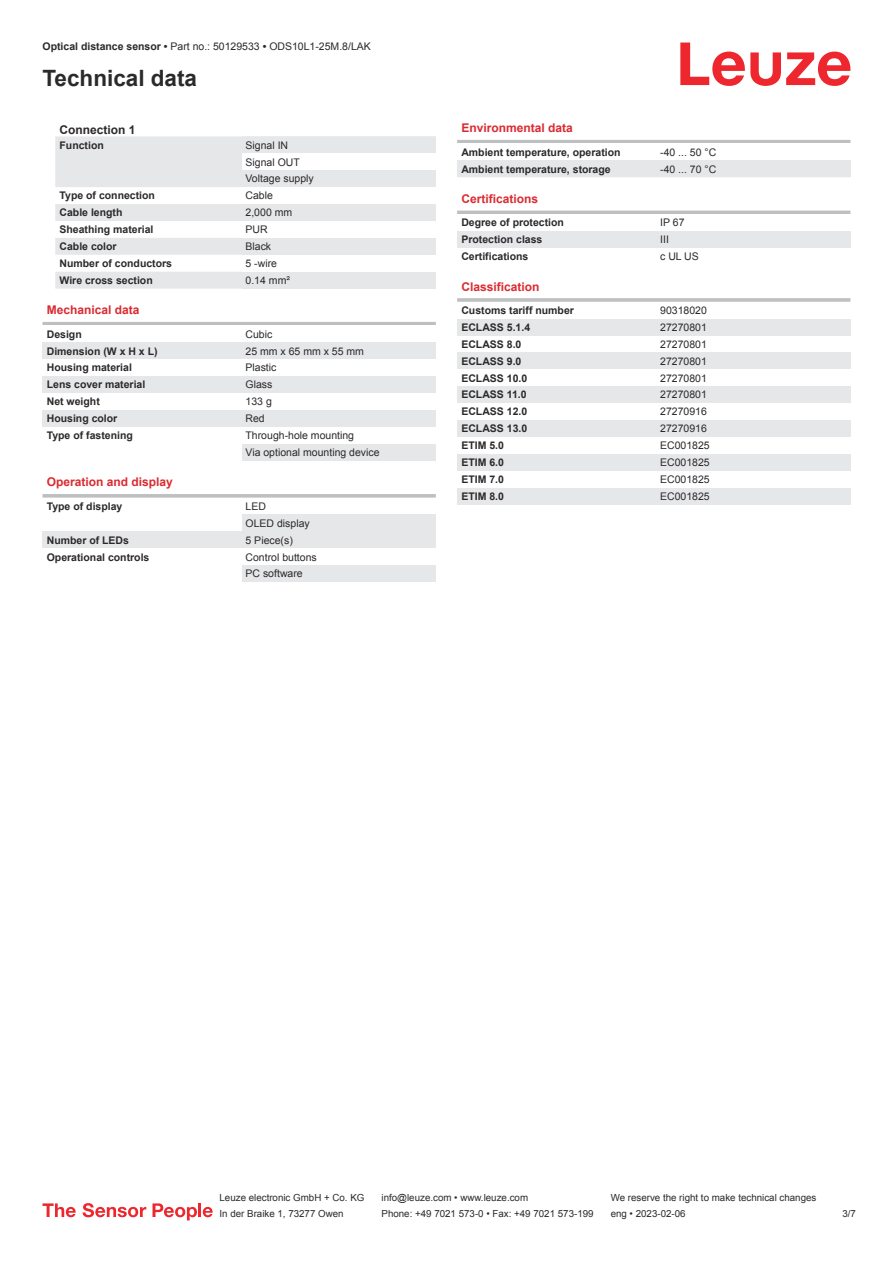
<style>
.page{position:relative;width:893px;height:1263px;background:#fff}
.page>*{position:absolute;margin:0;border:0;box-sizing:border-box;transform-origin:0 0}
.t1{font:700 22.5px "Arial";color:#2b292a}
.t2{font:700 12px "Arial";color:#db2a30}
.t3{font:700 12px "Arial";color:#2b292a}
.t4{font:700 10.5px "Arial";color:#2b292a}
.t5{font:10.5px/17px "Arial";color:#2b292a}
.t6{font:9.75px "Arial";color:#2b292a}
.s1{font-weight:700}
</style>
<div class="page">
<svg style="left:680px;top:43px;width:170px;height:43px"></svg>
<svg style="left:55px;top:136px;width:187px;height:153px;fill:#e6e7e9"></svg>
<div style="left:242px;top:136px;width:194px;height:51px;background:#e6e7e9"></div>
<div style="left:242px;top:153px;width:194px;height:17px;background:#fff"></div>
<div style="left:242px;top:204px;width:194px;height:17px;background:#e6e7e9"></div>
<div style="left:242px;top:238px;width:194px;height:17px;background:#e6e7e9"></div>
<div style="left:242px;top:272px;width:194px;height:17px;background:#e6e7e9"></div>
<hr style="left:43px;top:322px;width:393px;height:3px;background:#bdbfc1">
<div style="left:43px;top:342px;width:199px;height:17px;background:#e6e7e9"></div>
<div style="left:242px;top:342px;width:194px;height:17px;background:#e6e7e9"></div>
<div style="left:43px;top:376px;width:199px;height:17px;background:#e6e7e9"></div>
<div style="left:242px;top:376px;width:194px;height:17px;background:#e6e7e9"></div>
<div style="left:43px;top:410px;width:199px;height:17px;background:#e6e7e9"></div>
<div style="left:242px;top:410px;width:194px;height:17px;background:#e6e7e9"></div>
<div style="left:242px;top:444px;width:194px;height:17px;background:#e6e7e9"></div>
<svg style="left:43px;top:494px;width:393px;height:4px;fill:#bfc1c3"></svg>
<div style="left:242px;top:514px;width:194px;height:17px;background:#e6e7e9"></div>
<div style="left:43px;top:531px;width:199px;height:17px;background:#e6e7e9"></div>
<div style="left:242px;top:531px;width:194px;height:17px;background:#e6e7e9"></div>
<div style="left:242px;top:565px;width:194px;height:17px;background:#e6e7e9"></div>
<hr style="left:457px;top:140px;width:393px;height:3px;background:#bdbfc1">
<div style="left:457px;top:160px;width:200px;height:17px;background:#e6e7e9"></div>
<div style="left:657px;top:160px;width:193px;height:17px;background:#e6e7e9"></div>
<hr style="left:457px;top:211px;width:393px;height:3px;background:#bdbfc1">
<div style="left:457px;top:231px;width:200px;height:17px;background:#e6e7e9"></div>
<div style="left:657px;top:231px;width:193px;height:17px;background:#e6e7e9"></div>
<hr style="left:457px;top:298px;width:393px;height:4px;background:#c6c8c9">
<div style="left:457px;top:319px;width:200px;height:17px;background:#e6e7e9"></div>
<div style="left:657px;top:319px;width:193px;height:17px;background:#e6e7e9"></div>
<div style="left:457px;top:352px;width:200px;height:17px;background:#e6e7e9"></div>
<div style="left:657px;top:352px;width:193px;height:17px;background:#e6e7e9"></div>
<div style="left:457px;top:386px;width:200px;height:17px;background:#e6e7e9"></div>
<div style="left:657px;top:386px;width:193px;height:17px;background:#e6e7e9"></div>
<div style="left:457px;top:420px;width:200px;height:17px;background:#e6e7e9"></div>
<div style="left:657px;top:420px;width:193px;height:17px;background:#e6e7e9"></div>
<div style="left:457px;top:454px;width:200px;height:17px;background:#e6e7e9"></div>
<div style="left:657px;top:454px;width:193px;height:17px;background:#e6e7e9"></div>
<div style="left:457px;top:488px;width:200px;height:17px;background:#e6e7e9"></div>
<div style="left:657px;top:488px;width:193px;height:17px;background:#e6e7e9"></div>
<svg style="left:43px;top:1203px;width:33px;height:14px"></svg>
<svg style="left:83px;top:1203px;width:63px;height:14px"></svg>
<svg style="left:153px;top:1203px;width:44px;height:17px"></svg>
<hr style="left:198px;top:1203px;width:3px;height:14px;background:#ed272d">
<svg style="left:203px;top:1207px;width:10px;height:10px"></svg>
<p class="t5" style="left:43px;top:39px;width:330px"><span class="s1">Optical distance sensor •</span> Part no.: 50129533 <span class="s1">•</span> ODS10L1-25M.8/LAK</p>
<h1 class="t1" style="left:43px;top:70px;width:156px">Technical data</h1>
<p class="t3" style="left:60px;top:126px;width:78px">Connection 1</p>
<p class="t4" style="left:60px;top:141px;width:46px">Function</p>
<p class="t5" style="left:246px;top:137px;width:70px">Signal IN<br>Signal OUT<br>Voltage supply</p>
<p class="t4" style="left:60px;top:192px;width:97px">Type of connection</p>
<p class="t5" style="left:246px;top:188px;width:29px">Cable</p>
<p class="t4" style="left:60px;top:209px;width:65px">Cable length</p>
<p class="t5" style="left:246px;top:205px;width:48px">2,000 mm</p>
<p class="t4" style="left:60px;top:225px;width:95px">Sheathing material</p>
<p class="t5" style="left:246px;top:222px;width:24px">PUR</p>
<p class="t4" style="left:60px;top:242px;width:59px">Cable color</p>
<p class="t5" style="left:246px;top:239px;width:27px">Black</p>
<p class="t4" style="left:60px;top:259px;width:114px">Number of conductors</p>
<p class="t5" style="left:246px;top:256px;width:33px">5 -wire</p>
<p class="t4" style="left:60px;top:276px;width:95px">Wire cross section</p>
<p class="t5" style="left:246px;top:273px;width:46px">0.14 mm²</p>
<p class="t2" style="left:47px;top:305px;width:94px">Mechanical data</p>
<p class="t4" style="left:47px;top:330px;width:37px">Design</p>
<p class="t5" style="left:246px;top:326px;width:28px">Cubic</p>
<p class="t4" style="left:47px;top:347px;width:112px">Dimension (W x H x L)</p>
<p class="t5" style="left:246px;top:343px;width:120px">25 mm x 65 mm x 55 mm</p>
<p class="t4" style="left:47px;top:364px;width:87px">Housing material</p>
<p class="t5" style="left:246px;top:360px;width:32px">Plastic</p>
<p class="t4" style="left:47px;top:381px;width:100px">Lens cover material</p>
<p class="t5" style="left:246px;top:377px;width:28px">Glass</p>
<p class="t4" style="left:47px;top:398px;width:55px">Net weight</p>
<p class="t5" style="left:246px;top:394px;width:28px">133 g</p>
<p class="t4" style="left:47px;top:415px;width:72px">Housing color</p>
<p class="t5" style="left:246px;top:411px;width:21px">Red</p>
<p class="t4" style="left:47px;top:431px;width:88px">Type of fastening</p>
<p class="t5" style="left:246px;top:428px;width:136px">Through-hole mounting<br>Via optional mounting device</p>
<p class="t2" style="left:47px;top:478px;width:128px">Operation and display</p>
<p class="t4" style="left:47px;top:502px;width:77px">Type of display</p>
<p class="t5" style="left:246px;top:499px;width:66px">LED<br>OLED display</p>
<p class="t4" style="left:47px;top:536px;width:84px">Number of LEDs</p>
<p class="t5" style="left:246px;top:532px;width:49px">5 Piece(s)</p>
<p class="t4" style="left:47px;top:553px;width:104px">Operational controls</p>
<p class="t5" style="left:246px;top:549px;width:73px">Control buttons<br>PC software</p>
<p class="t2" style="left:461px;top:123px;width:113px">Environmental data</p>
<p class="t4" style="left:461px;top:148px;width:161px">Ambient temperature, operation</p>
<p class="t5" style="left:660px;top:144px;width:58px">-40 ... 50 °C</p>
<p class="t4" style="left:461px;top:165px;width:151px">Ambient temperature, storage</p>
<p class="t5" style="left:660px;top:161px;width:58px">-40 ... 70 °C</p>
<p class="t2" style="left:461px;top:194px;width:78px">Certifications</p>
<p class="t4" style="left:461px;top:219px;width:104px">Degree of protection</p>
<p class="t5" style="left:660px;top:215px;width:26px">IP 67</p>
<p class="t4" style="left:461px;top:236px;width:83px">Protection class</p>
<p class="t5" style="left:660px;top:232px;width:10px">III</p>
<p class="t4" style="left:461px;top:252px;width:69px">Certifications</p>
<p class="t5" style="left:660px;top:249px;width:40px">c UL US</p>
<p class="t2" style="left:461px;top:282px;width:80px">Classification</p>
<p class="t4" style="left:461px;top:306px;width:114px">Customs tariff number</p>
<p class="t5" style="left:660px;top:303px;width:48px">90318020</p>
<p class="t4" style="left:461px;top:323px;width:70px">ECLASS 5.1.4</p>
<p class="t5" style="left:660px;top:320px;width:48px">27270801</p>
<p class="t4" style="left:461px;top:340px;width:62px">ECLASS 8.0</p>
<p class="t5" style="left:660px;top:337px;width:48px">27270801</p>
<p class="t4" style="left:461px;top:357px;width:62px">ECLASS 9.0</p>
<p class="t5" style="left:660px;top:353px;width:48px">27270801</p>
<p class="t4" style="left:461px;top:374px;width:67px">ECLASS 10.0</p>
<p class="t5" style="left:660px;top:370px;width:48px">27270801</p>
<p class="t4" style="left:461px;top:391px;width:67px">ECLASS 11.0</p>
<p class="t5" style="left:660px;top:387px;width:48px">27270801</p>
<p class="t4" style="left:461px;top:408px;width:67px">ECLASS 12.0</p>
<p class="t5" style="left:660px;top:404px;width:48px">27270916</p>
<p class="t4" style="left:461px;top:425px;width:67px">ECLASS 13.0</p>
<p class="t5" style="left:660px;top:421px;width:48px">27270916</p>
<p class="t4" style="left:461px;top:442px;width:44px">ETIM 5.0</p>
<p class="t5" style="left:660px;top:438px;width:51px">EC001825</p>
<p class="t4" style="left:461px;top:458px;width:44px">ETIM 6.0</p>
<p class="t5" style="left:660px;top:455px;width:51px">EC001825</p>
<p class="t4" style="left:461px;top:475px;width:44px">ETIM 7.0</p>
<p class="t5" style="left:660px;top:472px;width:51px">EC001825</p>
<p class="t4" style="left:461px;top:492px;width:44px">ETIM 8.0</p>
<p class="t5" style="left:660px;top:489px;width:51px">EC001825</p>
<p class="t6" style="left:220px;top:1194px;width:146px">Leuze electronic GmbH + Co. KG</p>
<p class="t6" style="left:381px;top:1194px;width:148px">info@leuze.com • www.leuze.com</p>
<p class="t6" style="left:611px;top:1194px;width:207px">We reserve the right to make technical changes</p>
<p class="t6" style="left:220px;top:1210px;width:126px">In der Braike 1, 73277 Owen</p>
<p class="t6" style="left:381px;top:1210px;width:214px">Phone: +49 7021 573-0 • Fax: +49 7021 573-199</p>
<p class="t6" style="left:611px;top:1210px;width:76px">eng • 2023-02-06</p>
<p class="t6" style="left:842px;top:1210px;width:15px">3 /7</p>
</div>
